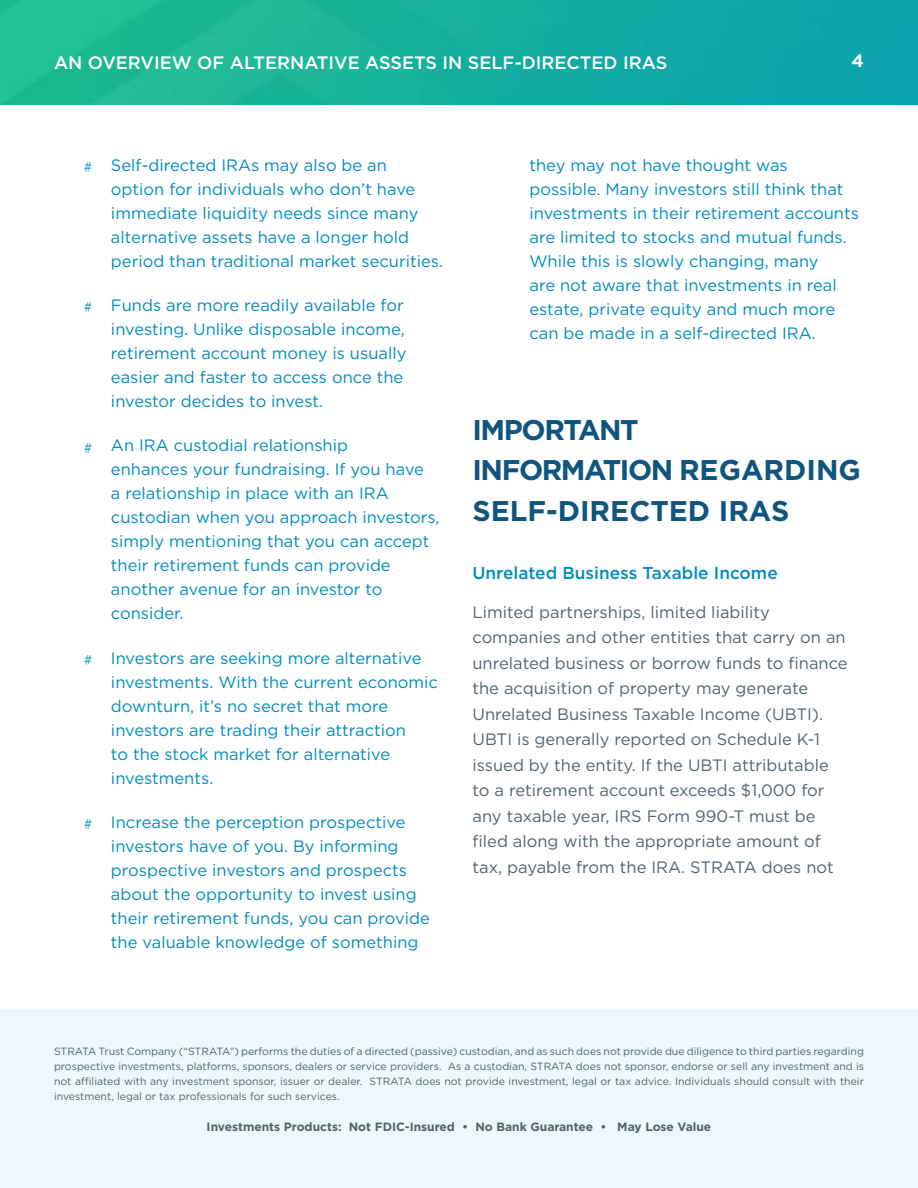
<style>
.page{position:relative;width:918px;height:1188px;background:#fff}
.page>*{position:absolute;margin:0;border:0;box-sizing:border-box;transform-origin:0 0}
.t1{font:700 28.5px/40.5px "Gotham";color:#0f557f}
.t2{font:500 18px "Gotham";color:#fff}
.t3{font:700 18px "Gotham";color:#fff}
.t4{font:500 17.25px "Gotham";color:#008cc1}
.t5{font:16.5px/24px "Gotham";color:#008cc1}
.t6{font:16.5px/25.5px "Gotham";color:#52636e}
.t7{font:700 12px "Gotham";color:#53616e}
.t8{font:10.5px/15px "Gotham";color:#53616e;text-align:justify}
</style>
<div class="page">
<img style="left:0;top:1px;width:918px;height:103px">
<div style="left:0;top:1010px;width:918px;height:178px;background:#ecf8fe"></div>
<p class="t2" style="left:54px;top:51px;width:615px">AN OVERVIEW OF ALTERNATIVE ASSETS IN SELF-DIRECTED IRAS</p>
<p class="t3" style="left:852px;top:48px;width:14px">4</p>
<p class="t5" style="left:111px;top:153px;width:334px">Self-directed IRAs may also be an option for individuals who don’t have immediate liquidity needs since many alternative assets have a longer hold period than traditional market securities.</p>
<p class="t5" style="left:111px;top:293px;width:297px">Funds are more readily available for investing. Unlike disposable income, retirement account money is usually easier and faster to access once the investor decides to invest.</p>
<p class="t5" style="left:111px;top:433px;width:330px">An IRA custodial relationship<br>enhances your fundraising. If you have<br>a relationship in place with an IRA custodian when you approach investors, simply mentioning that you can accept their retirement funds can provide another avenue for an investor to consider.</p>
<p class="t5" style="left:111px;top:645px;width:329px">Investors are seeking more alternative investments. With the current economic downturn, it’s no secret that more investors are trading their attraction<br>to the stock market for alternative investments.</p>
<p class="t5" style="left:111px;top:810px;width:320px">Increase the perception prospective investors have of you. By informing prospective investors and prospects about the opportunity to invest using their retirement funds, you can provide the valuable knowledge of something</p>
<p class="t5" style="left:530px;top:153px;width:331px">they may not have thought was possible. Many investors still think that investments in their retirement accounts are limited to stocks and mutual funds.<br>While this is slowly changing, many<br>are not aware that investments in real estate, private equity and much more can be made in a self-directed IRA.</p>
<h1 class="t1" style="left:472px;top:409px;width:390px">IMPORTANT<br>INFORMATION REGARDING<br>SELF-DIRECTED IRAS</h1>
<p class="t4" style="left:472px;top:561px;width:307px">Unrelated Business Taxable Income</p>
<p class="t6" style="left:472px;top:599px;width:377px">Limited partnerships, limited liability companies and other entities that carry on an unrelated business or borrow funds to finance the acquisition of property may generate Unrelated Business Taxable Income (UBTI).<br>UBTI is generally reported on Schedule K-1 issued by the entity. If the UBTI attributable to a retirement account exceeds $1,000 for any taxable year, IRS Form 990-T must be filed along with the appropriate amount of tax, payable from the IRA. STRATA does not</p>
<p class="t8" style="left:54px;top:1044px;width:812px">STRATA Trust Company (“STRATA”) performs the duties of a directed (passive) custodian, and as such does not provide due diligence to third parties regarding prospective investments, platforms, sponsors, dealers or service providers. As a custodian, STRATA does not sponsor, endorse or sell any investment and is not affiliated with any investment sponsor, issuer or dealer. STRATA does not provide investment, legal or tax advice. Individuals should consult with their investment, legal or tax professionals for such services.</p>
<p class="t7" style="left:207px;top:1119px;width:506px">Investments Products: Not FDIC-Insured • No Bank Guarantee • May Lose Value</p>
</div>
